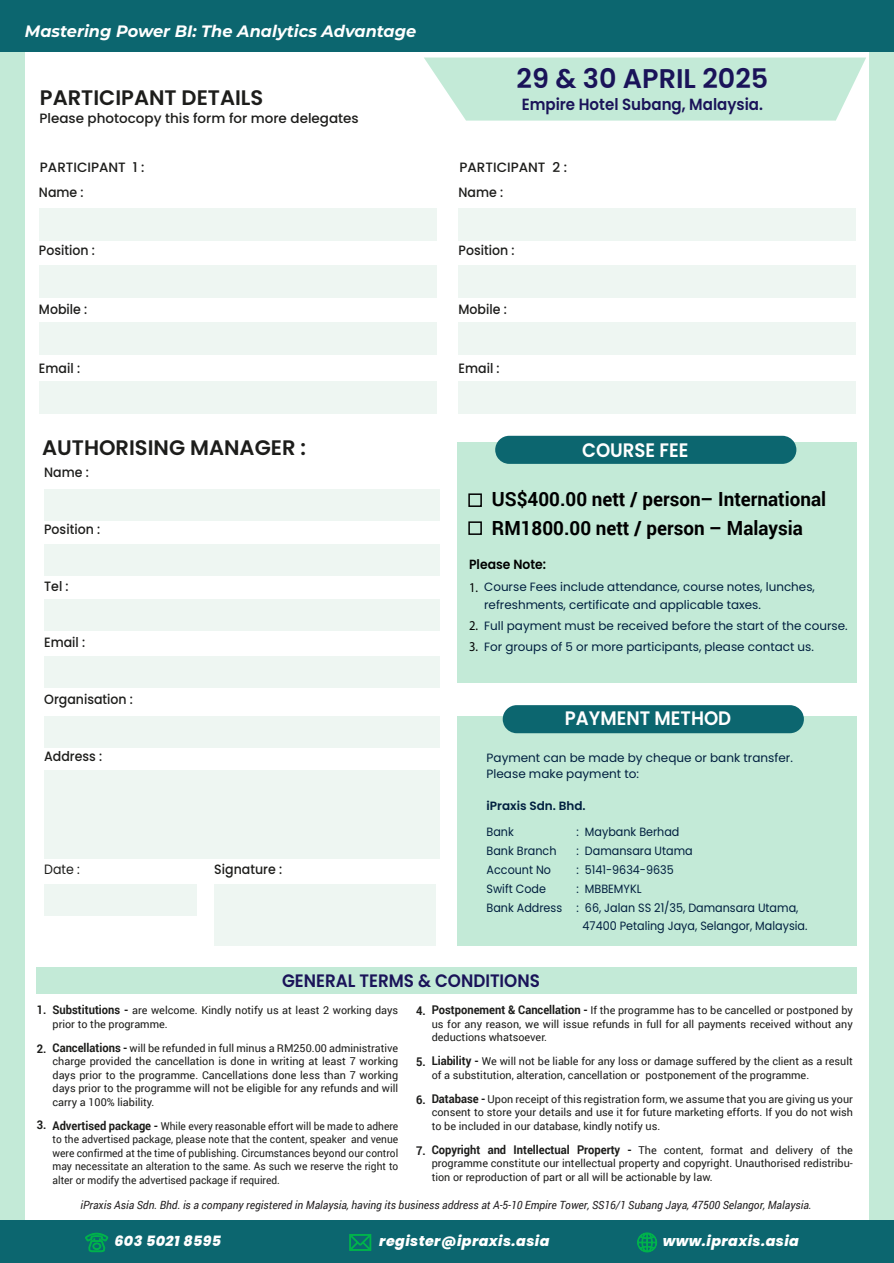
<style>
.page{position:relative;width:894px;height:1263px;background:#fff}
.page>*{position:absolute;margin:0;border:0;box-sizing:border-box;transform-origin:0 0}
.t1{font:600 27px "Poppins";color:#1a1359}
.t2{font:600 21px "Poppins";color:#1d1d1b}
.t3{font:700 19.5px/28.5px "Roboto";color:#000;scale:.96 1}
.t4{font:600 19.5px "Poppins";color:#fff;scale:.93 1}
.t5{font:600 18px "Poppins";color:#1a1359;scale:.93 1}
.t6{font:italic 700 16.5px "Montserrat";color:#fff}
.t7{font:600 16.2px "Poppins";color:#1a1359;scale:.93 1}
.t8{font:italic 800 14.25px "Poppins";letter-spacing:.03em;color:#fff}
.t9{font:500 13.5px "Poppins";color:#1d1d1b;scale:.93 1}
.t10{font:500 13.5px "Poppins";color:#1d1d1b}
.t11{font:13.5px/21px "Myriad Pro";color:#000;scale:.93 1}
.t12{font:13.5px "Poppins";color:#1d1d1b;scale:.93 1}
.t13{font:600 13.35px "Poppins";color:#000;scale:.93 1}
.t14{font:12px/18px "Poppins";color:#001f3f}
.t15{font:12px "Poppins";color:#001f3f;scale:.93 1}
.t16{font:700 12px "Roboto";color:#1d1d1b;scale:.93 1}
.t17{font:600 12px "Poppins";color:#001f3f}
.t18{font:italic 11.25px "Roboto";color:#221f20;scale:.95 1}
.t19{font:10.8px/13.5px "Roboto";color:#1d1d1b}
.t20{font:10.8px/13.5px "Roboto";color:#1d1d1b;text-align:justify;scale:.94 1}
.s1{font-weight:700;font-size:12px}
.s2{font-weight:400;font-size:10.8px}
</style>
<div class="page">
<div style="left:0;top:0;width:893px;height:1263px;background:#c3ead7"></div>
<div style="left:25px;top:51px;width:842px;height:1175px;background:#fff"></div>
<div style="left:0;top:0;width:893px;height:51px;background:#0c666f"></div>
<svg style="left:424px;top:58px;width:441px;height:63px;background:#c8ebda"></svg>
<div style="left:36px;top:967px;width:819px;height:26px;background:#c3ead7"></div>
<div style="left:39px;top:208px;width:397px;height:33px;background:#eef6f2"></div>
<div style="left:39px;top:265px;width:397px;height:32px;background:#eef6f2"></div>
<div style="left:39px;top:322px;width:397px;height:33px;background:#eef6f2"></div>
<div style="left:39px;top:381px;width:397px;height:32px;background:#eef6f2"></div>
<div style="left:44px;top:489px;width:395px;height:31px;background:#eef6f2"></div>
<div style="left:44px;top:544px;width:395px;height:31px;background:#eef6f2"></div>
<div style="left:44px;top:600px;width:395px;height:31px;background:#eef6f2"></div>
<div style="left:44px;top:656px;width:395px;height:32px;background:#eef6f2"></div>
<div style="left:44px;top:884px;width:152px;height:32px;background:#eef6f2"></div>
<div style="left:214px;top:884px;width:222px;height:62px;background:#eef6f2"></div>
<div style="left:44px;top:770px;width:395px;height:89px;background:#eef6f2"></div>
<div style="left:44px;top:716px;width:395px;height:31px;background:#eef6f2"></div>
<div style="left:458px;top:208px;width:397px;height:33px;background:#eef6f2"></div>
<div style="left:458px;top:265px;width:397px;height:32px;background:#eef6f2"></div>
<div style="left:458px;top:322px;width:397px;height:33px;background:#eef6f2"></div>
<div style="left:458px;top:381px;width:397px;height:32px;background:#eef6f2"></div>
<div style="left:457px;top:443px;width:398px;height:240px;background:#c3ead7"></div>
<div style="left:495px;top:436px;width:301px;height:28px;background:#0c666f"></div>
<div style="left:457px;top:716px;width:398px;height:230px;background:#c3ead7"></div>
<div style="left:502px;top:705px;width:301px;height:28px;background:#0c666f"></div>
<div style="left:0;top:1220px;width:893px;height:43px;background:#0c666f"></div>
<div style="left:468px;top:493px;width:13px;height:14px;border:2px solid #000"></div>
<div style="left:468px;top:521px;width:13px;height:14px;border:2px solid #000"></div>
<svg style="left:85px;top:1232px;width:24px;height:20px"></svg>
<svg style="left:637px;top:1232px;width:21px;height:20px"></svg>
<svg style="left:349px;top:1234px;width:23px;height:17px"></svg>
<h3 class="t6" style="left:25px;top:19px;width:393px">Mastering Power BI: The Analytics Advantage</h3>
<h2 class="t2" style="left:40px;top:85px;width:225px">PARTICIPANT DETAILS</h2>
<p class="t10" style="left:39px;top:110px;width:321px">Please photocopy this form for more delegates</p>
<p class="t10" style="left:40px;top:159px;width:106px">PARTICIPANT 1 :</p>
<p class="t9" style="left:39px;top:184px;width:50px">Name :</p>
<p class="t9" style="left:39px;top:243px;width:62px">Position :</p>
<p class="t9" style="left:39px;top:301px;width:53px">Mobile :</p>
<p class="t9" style="left:39px;top:360px;width:46px">Email :</p>
<h2 class="t2" style="left:42px;top:436px;width:265px">AUTHORISING MANAGER :</h2>
<p class="t9" style="left:44px;top:465px;width:50px">Name :</p>
<p class="t9" style="left:44px;top:521px;width:62px">Position :</p>
<p class="t9" style="left:44px;top:578px;width:28px">Tel :</p>
<p class="t9" style="left:44px;top:635px;width:46px">Email :</p>
<p class="t9" style="left:44px;top:691px;width:97px">Organisation :</p>
<p class="t9" style="left:44px;top:748px;width:64px">Address :</p>
<p class="t12" style="left:44px;top:861px;width:40px">Date :</p>
<p class="t9" style="left:214px;top:861px;width:74px">Signature :</p>
<h1 class="t1" style="left:516px;top:63px;width:253px">29 &amp; 30 APRIL 2025</h1>
<h3 class="t7" style="left:521px;top:95px;width:261px">Empire Hotel Subang, Malaysia.</h3>
<p class="t10" style="left:459px;top:159px;width:109px">PARTICIPANT 2 :</p>
<p class="t9" style="left:458px;top:184px;width:50px">Name :</p>
<p class="t9" style="left:458px;top:243px;width:62px">Position :</p>
<p class="t9" style="left:458px;top:301px;width:53px">Mobile :</p>
<p class="t9" style="left:458px;top:360px;width:46px">Email :</p>
<h3 class="t4" style="left:582px;top:438px;width:116px">COURSE FEE</h3>
<h3 class="t3" style="left:492px;top:484px;width:349px">US$400.00 nett / person– International<br>RM1800.00 nett / person – Malaysia</h3>
<p class="t13" style="left:469px;top:557px;width:84px">Please Note:</p>
<p class="t14" style="left:484px;top:578px;width:332px">Course Fees include attendance, course notes, lunches, refreshments, certificate and applicable taxes.</p>
<p class="t14" style="left:484px;top:615px;width:365px;line-height:21px">Full payment must be received before the start of the course.<br>For groups of 5 or more participants, please contact us.</p>
<p class="t11" style="left:469px;top:577px;width:11px">1.</p>
<p class="t11" style="left:469px;top:614px;width:11px">2.<br>3.</p>
<h3 class="t4" style="left:564px;top:707px;width:180px">PAYMENT METHOD</h3>
<p class="t14" style="left:486px;top:749px;width:307px;line-height:16.5px">Payment can be made by cheque or bank transfer.<br>Please make payment to:</p>
<p class="t17" style="left:486px;top:798px;width:101px">iPraxis Sdn. Bhd.</p>
<p class="t15" style="left:486px;top:825px;width:31px">Bank</p>
<p class="t15" style="left:576px;top:825px;width:112px">: Maybank Berhad</p>
<p class="t15" style="left:486px;top:844px;width:77px">Bank Branch</p>
<p class="t15" style="left:576px;top:844px;width:126px">: Damansara Utama</p>
<p class="t15" style="left:486px;top:863px;width:71px">Account No</p>
<p class="t15" style="left:576px;top:863px;width:106px">: 5141-9634-9635</p>
<p class="t15" style="left:486px;top:882px;width:65px">Swift Code</p>
<p class="t15" style="left:576px;top:882px;width:71px">: MBBEMYKL</p>
<p class="t15" style="left:486px;top:901px;width:336px">Bank Address : 66, Jalan SS 21/35, Damansara Utama,</p>
<p class="t15" style="left:582px;top:919px;width:243px">47400 Petaling Jaya, Selangor, Malaysia.</p>
<h3 class="t5" style="left:282px;top:970px;width:279px">GENERAL TERMS &amp; CONDITIONS</h3>
<p class="t19" style="left:52px;top:1003px;width:347px"><span class="s1">Substitutions -</span> are welcome. Kindly notify us at least 2 working days prior to the programme.</p>
<p class="t19" style="left:52px;top:1041px;width:347px;text-align:justify"><span class="s1">Cancellations -</span> will be refunded in full minus a RM250.00 administrative charge provided the cancellation is done in writing at least 7 working days prior to the programme. Cancellations done less than 7 working days prior to the programme will not be eligible for any refunds and will carry a 100% liability.</p>
<p class="t20" style="left:52px;top:1119px;width:369px"><span class="s1">Advertised package -</span> While every reasonable effort will be made to adhere to the advertised package, please note that the content, speaker and venue were confirmed at the time of publishing. Circumstances beyond our control may necessitate an alteration to the same. As such we reserve the right to alter or modify the advertised package if required.</p>
<p class="t16" style="left:37px;top:1001px;width:12px">1.</p>
<p class="t16" style="left:37px;top:1040px;width:12px">2.</p>
<p class="t19" style="left:431px;top:1003px;width:422px;text-align:justify"><span class="s1">Postponement &amp; Cancellation -</span> If the programme has to be cancelled or postponed by us for any reason, we will issue refunds in full for all payments received without any deductions whatsoever.</p>
<p class="t19" style="left:431px;top:1054px;width:422px"><span class="s1">Liability -</span> We will not be liable for any loss or damage suffered by the client as a result of a substitution, alteration, cancellation or postponement of the programme.</p>
<p class="t19" style="left:431px;top:1092px;width:422px;text-align:justify"><span class="s1">Database -</span> Upon receipt of this registration form, we assume that you are giving us your consent to store your details and use it for future marketing efforts. If you do not wish to be included in our database, kindly notify us.</p>
<p class="t16" style="left:431px;top:1141px;width:454px">Copyright and Intellectual Property - <span class="s2">The content, format and delivery of the</span></p>
<p class="t19" style="left:431px;top:1156px;width:422px">programme constitute our intellectual property and copyright. Unauthorised redistribu&shy;tion or reproduction of part or all will be actionable by law.</p>
<p class="t18" style="left:80px;top:1197px;width:771px">iPraxis Asia Sdn. Bhd. is a company registered in Malaysia, having its business address at A-5-10 Empire Tower, SS16/1 Subang Jaya, 47500 Selangor, Malaysia.</p>
<p class="t16" style="left:416px;top:1002px;width:12px">4.</p>
<p class="t16" style="left:416px;top:1053px;width:12px">5.</p>
<p class="t16" style="left:416px;top:1091px;width:12px">6.</p>
<p class="t16" style="left:37px;top:1116px;width:12px">3.</p>
<p class="t16" style="left:416px;top:1142px;width:12px">7.</p>
<h3 class="t8" style="left:114px;top:1233px;width:108px">603 5021 8595</h3>
<h3 class="t8" style="left:379px;top:1233px;width:172px">register@ipraxis.asia</h3>
<h3 class="t8" style="left:662px;top:1233px;width:138px">www.ipraxis.asia</h3>
<h3 class="t8" style="left:119px;top:1233px;width:108px">603 5021 8595</h3>
<h3 class="t8" style="left:383px;top:1233px;width:172px">register@ipraxis.asia</h3>
<h3 class="t8" style="left:666px;top:1233px;width:138px">www.ipraxis.asia</h3>
</div>
